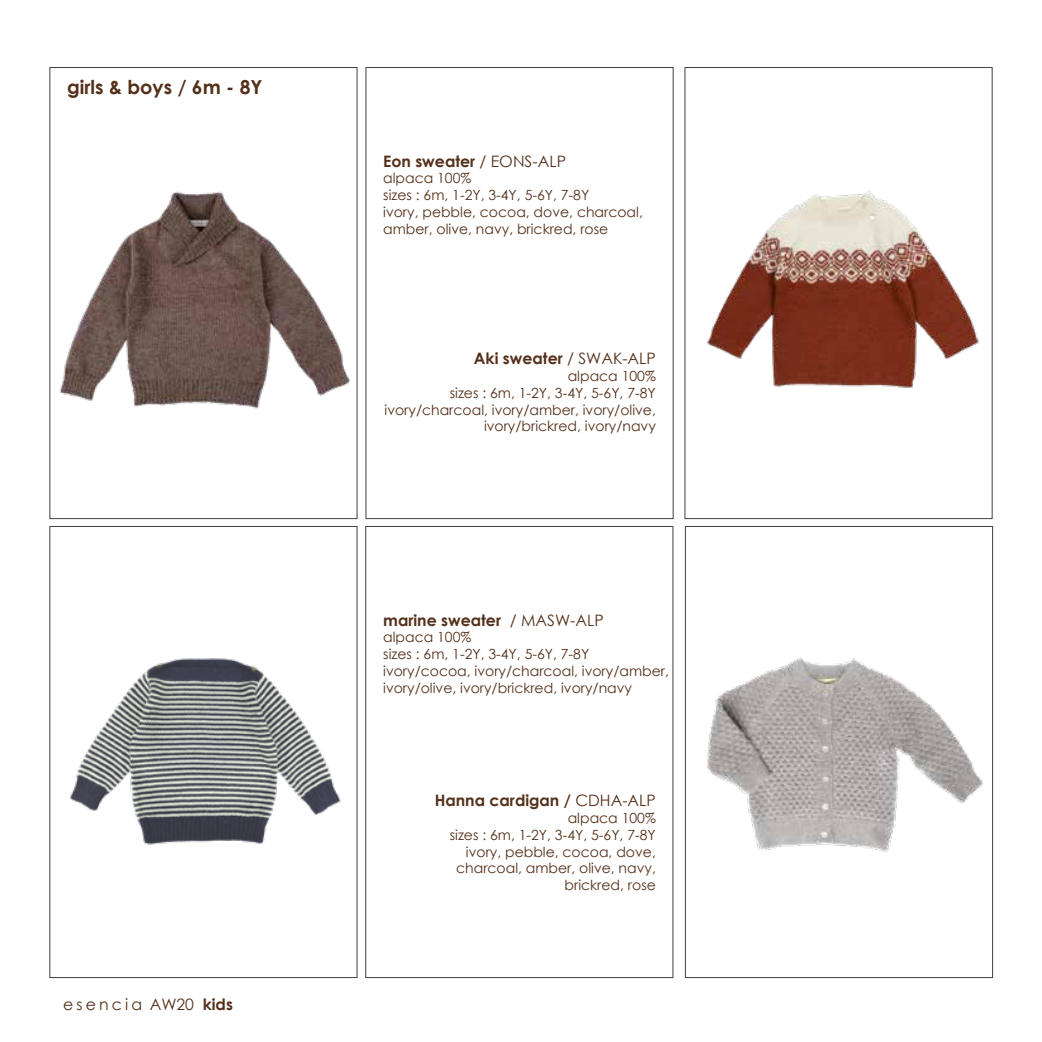
<style>
.page{position:relative;width:1042px;height:1042px;background:#fff}
.page>*{position:absolute;margin:0;border:0;box-sizing:border-box;transform-origin:0 0}
.t1{font:700 19.25px "Century Gothic";color:#54301a}
.t2{font:700 15.75px "Century Gothic";color:#54301a}
.t3{font:15.75px "Century Gothic";letter-spacing:.2em;color:#54301a}
.t4{font:14px/16.8px "Century Gothic";color:#54301a}
.s1{font-weight:700}
.s2{font-weight:400}
</style>
<div class="page">
<div style="left:366px;top:67px;width:307px;height:452px;border:1px solid #414042"></div>
<div style="left:365px;top:526px;width:308px;height:452px;border:1px solid #414042"></div>
<img style="left:59px;top:191px;width:292px;height:218px">
<div style="left:50px;top:67px;width:307px;height:452px;border:1px solid #414042"></div>
<img style="left:707px;top:191px;width:272px;height:197px">
<div style="left:685px;top:67px;width:307px;height:452px;border:1px solid #414042"></div>
<img style="left:70px;top:658px;width:271px;height:187px">
<div style="left:50px;top:526px;width:307px;height:452px;border:1px solid #414042"></div>
<img style="left:706px;top:657px;width:277px;height:195px">
<div style="left:685px;top:526px;width:308px;height:452px;border:1px solid #414042"></div>
<h1 class="t1" style="left:67px;top:75px;width:197px">girls &amp; boys / 6m - 8Y</h1>
<p class="t3" style="left:63px;top:995px;width:171px">esencia AW20 <span class="s1">kids</span></p>
<p class="t2" style="left:383px;top:151px;width:184px">Eon sweater <span class="s2">/ EONS-ALP</span></p>
<p class="t4" style="left:383px;top:170px;width:261px">alpaca 100%<br>sizes : 6m, 1-2Y, 3-4Y, 5-6Y, 7-8Y<br>ivory, pebble, cocoa, dove, charcoal, amber, olive, navy, brickred, rose</p>
<p class="t2" style="left:474px;top:348px;width:183px">Aki sweater <span class="s2">/ SWAK-ALP</span></p>
<p class="t4" style="left:384px;top:367px;width:273px;text-align:right">alpaca 100%<br>sizes : 6m, 1-2Y, 3-4Y, 5-6Y, 7-8Y ivory/charcoal, ivory/amber, ivory/olive, ivory/brickred, ivory/navy</p>
<p class="t2" style="left:383px;top:610px;width:222px">marine sweater <span class="s2">/ MASW-ALP</span></p>
<p class="t4" style="left:383px;top:629px;width:287px">alpaca 100%<br>sizes : 6m, 1-2Y, 3-4Y, 5-6Y, 7-8Y ivory/cocoa, ivory/charcoal, ivory/amber, ivory/olive, ivory/brickred, ivory/navy</p>
<p class="t2" style="left:435px;top:790px;width:223px">Hanna cardigan / <span class="s2">CDHA-ALP</span></p>
<p class="t4" style="left:450px;top:809px;width:208px;text-align:right">alpaca 100%<br>sizes : 6m, 1-2Y, 3-4Y, 5-6Y, 7-8Y ivory, pebble, cocoa, dove, charcoal, amber, olive, navy, brickred, rose</p>
</div>
